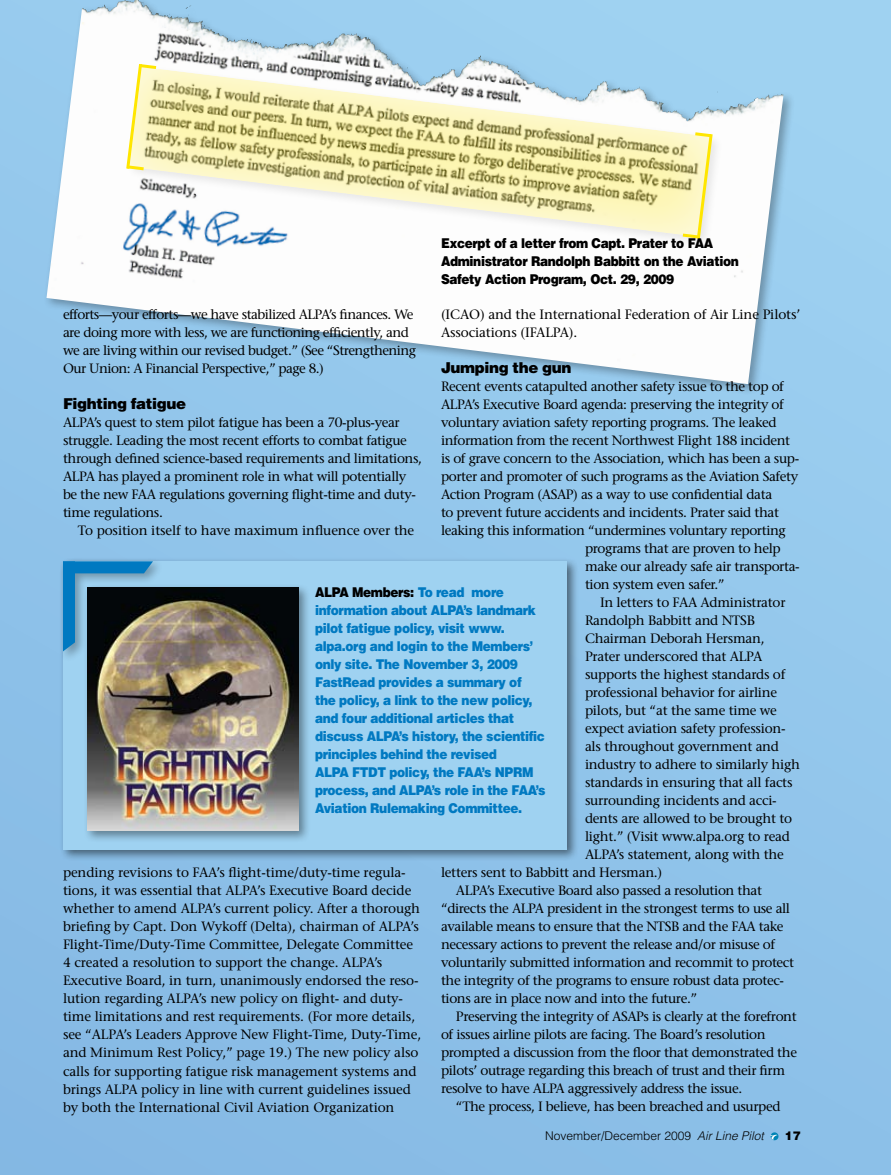
<style>
.page{position:relative;width:891px;height:1175px;background:#fff}
.page>*{position:absolute;margin:0;border:0;box-sizing:border-box;transform-origin:0 0}
.t1{font:900 15px "Helvetica";letter-spacing:-.025em;color:#000}
.t2{font:13.5px/18px "Stone Serif";letter-spacing:-.03em;color:#000}
.t3{font:13.5px/18px "Stone Serif";letter-spacing:-.01em;color:#000}
.t4{font:900 13.5px/18px "Helvetica";letter-spacing:-.03em;color:#0079c1;scale:.9 1}
.t5{font:900 13.5px/18px "Helvetica";letter-spacing:-.03em;color:#000;scale:.9 1}
.t6{font:300 12px "Helvetica";color:#000}
.t7{font:italic 300 12px "Helvetica";color:#000}
.t8{font:900 12px "Helvetica";color:#000}
.s1{color:#000}
</style>
<div class="page">
<div style="left:0;top:0;width:891px;height:1174px;background:#8fc3ea"></div>
<svg style="left:771px;top:1132px;width:7px;height:8px"></svg>
<div style="left:42px;top:0;width:753px;height:395px;background:#97caed"></div>
<img style="left:47px;top:0;width:735px;height:384px">
<div style="left:125px;top:63px;width:598px;height:186px;background:#000;opacity:.3"></div>
<svg style="left:127px;top:66px;width:586px;height:173px;background:#dfe0c1"></svg>
<svg style="left:124px;top:61px;width:35px;height:111px;background:#f4eeba"></svg>
<svg style="left:680px;top:130px;width:35px;height:112px;background:#f4eeb9"></svg>
<div style="left:59px;top:557px;width:520px;height:305px;background:#000;opacity:.5"></div>
<div style="left:63px;top:561px;width:504px;height:288px;background:#9fd2f1"></div>
<div style="left:83px;top:583px;width:228px;height:260px;background:#000;opacity:.4"></div>
<img style="left:87px;top:587px;width:212px;height:244px">
<div style="left:59px;top:557px;width:105px;height:105px;background:#000;opacity:.3"></div>
<svg style="left:63px;top:561px;width:90px;height:90px;background:#3c6378"></svg>
<p class="t5" style="left:441px;top:234px;width:333px">Excerpt of a letter from Capt. Prater to FAA<br>Administrator Randolph Babbitt on the Aviation<br>Safety Action Program, Oct. 29, 2009</p>
<p class="t3" style="left:441px;top:305px;width:361px">(ICAO) and the International Federation of Air Line Pilots’<br>Associations (IFALPA).</p>
<p class="t1" style="left:441px;top:358px;width:132px">Jumping the gun</p>
<p class="t2" style="left:441px;top:377px;width:344px">Recent events catapulted another safety issue to the top of</p>
<p class="t2" style="left:441px;top:395px;width:344px">ALPA’s Executive Board agenda: preserving the integrity of</p>
<p class="t2" style="left:441px;top:413px;width:337px">voluntary aviation safety reporting programs. The leaked</p>
<p class="t2" style="left:441px;top:431px;width:351px">information from the recent Northwest Flight 188 incident</p>
<p class="t2" style="left:441px;top:449px;width:360px">is of grave concern to the Association, which has been a sup-</p>
<p class="t2" style="left:441px;top:467px;width:359px">porter and promoter of such programs as the Aviation Safety</p>
<p class="t2" style="left:441px;top:485px;width:333px">Action Program (ASAP) as a way to use confidential data</p>
<p class="t2" style="left:441px;top:503px;width:340px">to prevent future accidents and incidents. Prater said that</p>
<p class="t2" style="left:441px;top:521px;width:346px">leaking this information “undermines voluntary reporting</p>
<p class="t2" style="left:585px;top:539px;width:197px">programs that are proven to help</p>
<p class="t2" style="left:585px;top:557px;width:216px">make our already safe air transporta-</p>
<p class="t2" style="left:585px;top:575px;width:141px">tion system even safer.”</p>
<p class="t2" style="left:600px;top:593px;width:187px">In letters to FAA Administrator</p>
<p class="t2" style="left:585px;top:611px;width:172px">Randolph Babbitt and NTSB</p>
<p class="t2" style="left:585px;top:629px;width:181px">Chairman Deborah Hersman,</p>
<p class="t2" style="left:585px;top:647px;width:179px">Prater underscored that ALPA</p>
<p class="t2" style="left:585px;top:665px;width:202px">supports the highest standards of</p>
<p class="t2" style="left:585px;top:683px;width:194px">professional behavior for airline</p>
<p class="t2" style="left:585px;top:701px;width:194px">pilots, but “at the same time we</p>
<p class="t2" style="left:585px;top:719px;width:202px">expect aviation safety profession-</p>
<p class="t2" style="left:585px;top:737px;width:196px">als throughout government and</p>
<p class="t2" style="left:585px;top:755px;width:216px">industry to adhere to similarly high</p>
<p class="t2" style="left:585px;top:773px;width:209px">standards in ensuring that all facts</p>
<p class="t2" style="left:585px;top:791px;width:193px">surrounding incidents and acci-</p>
<p class="t2" style="left:585px;top:809px;width:209px">dents are allowed to be brought to</p>
<p class="t2" style="left:585px;top:827px;width:206px">light.” (Visit www.alpa.org to read</p>
<p class="t2" style="left:585px;top:845px;width:200px">ALPA’s statement, along with the</p>
<p class="t2" style="left:441px;top:863px;width:223px">letters sent to Babbitt and Hersman.)</p>
<p class="t2" style="left:456px;top:881px;width:308px">ALPA’s Executive Board also passed a resolution that</p>
<p class="t2" style="left:441px;top:899px;width:351px">“directs the ALPA president in the strongest terms to use all</p>
<p class="t2" style="left:441px;top:917px;width:344px">available means to ensure that the NTSB and the FAA take</p>
<p class="t2" style="left:441px;top:935px;width:336px">necessary actions to prevent the release and/or misuse of</p>
<p class="t2" style="left:441px;top:953px;width:355px">voluntarily submitted information and recommit to protect</p>
<p class="t2" style="left:441px;top:971px;width:345px">the integrity of the programs to ensure robust data protec-</p>
<p class="t2" style="left:441px;top:989px;width:258px">tions are in place now and into the future.”</p>
<p class="t2" style="left:456px;top:1007px;width:342px">Preserving the integrity of ASAPs is clearly at the forefront</p>
<p class="t2" style="left:441px;top:1025px;width:326px">of issues airline pilots are facing. The Board’s resolution</p>
<p class="t2" style="left:441px;top:1043px;width:358px">prompted a discussion from the floor that demonstrated the</p>
<p class="t2" style="left:441px;top:1061px;width:346px">pilots’ outrage regarding this breach of trust and their firm</p>
<p class="t2" style="left:441px;top:1079px;width:303px">resolve to have ALPA aggressively address the issue.</p>
<p class="t2" style="left:456px;top:1097px;width:326px">“The process, I believe, has been breached and usurped</p>
<p class="t2" style="left:63px;top:305px;width:355px">efforts—your efforts—we have stabilized ALPA’s finances. We are doing more with less, we are functioning efficiently, and we are living within our revised budget.” (See “Strengthening Our Union: A Financial Perspective,” page 8.)</p>
<p class="t1" style="left:63px;top:394px;width:125px">Fighting fatigue</p>
<p class="t2" style="left:63px;top:413px;width:361px">ALPA’s quest to stem pilot fatigue has been a 70-plus-year struggle. Leading the most recent efforts to combat fatigue through defined science-based requirements and limitations, ALPA has played a prominent role in what will potentially be the new FAA regulations governing flight-time and duty&shy;time regulations.</p>
<p class="t3" style="left:78px;top:521px;width:338px">To position itself to have maximum influence over the</p>
<p class="t4" style="left:315px;top:583px;width:258px"><span class="s1">ALPA Members:</span> To read more information about ALPA’s landmark pilot fatigue policy, visit www. alpa.org and login to the Members’ only site. The November 3, 2009<br>FastRead provides a summary of the policy, a link to the new policy, and four additional articles that discuss ALPA’s history, the scientific principles behind the revised<br>ALPA FTDT policy, the FAA’s NPRM process, and ALPA’s role in the FAA’s Aviation Rulemaking Committee.</p>
<p class="t3" style="left:63px;top:863px;width:360px">pending revisions to FAA’s flight-time/duty-time regula&shy;tions, it was essential that ALPA’s Executive Board decide whether to amend ALPA’s current policy. After a thorough briefing by Capt. Don Wykoff (Delta), chairman of ALPA’s Flight-Time/Duty-Time Committee, Delegate Committee 4 created a resolution to support the change. ALPA’s Executive Board, in turn, unanimously endorsed the reso&shy;lution regarding ALPA’s new policy on flight- and duty&shy;time limitations and rest requirements. (For more details, see “ALPA’s Leaders Approve New Flight-Time, Duty-Time, and Minimum Rest Policy,” page 19.) The new policy also calls for supporting fatigue risk management systems and brings ALPA policy in line with current guidelines issued by both the International Civil Aviation Organization</p>
<p class="t6" style="left:545px;top:1128px;width:148px">November/December 2009</p>
<p class="t7" style="left:697px;top:1128px;width:68px">Air Line Pilot</p>
<p class="t8" style="left:785px;top:1127px;width:18px">17</p>
</div>
